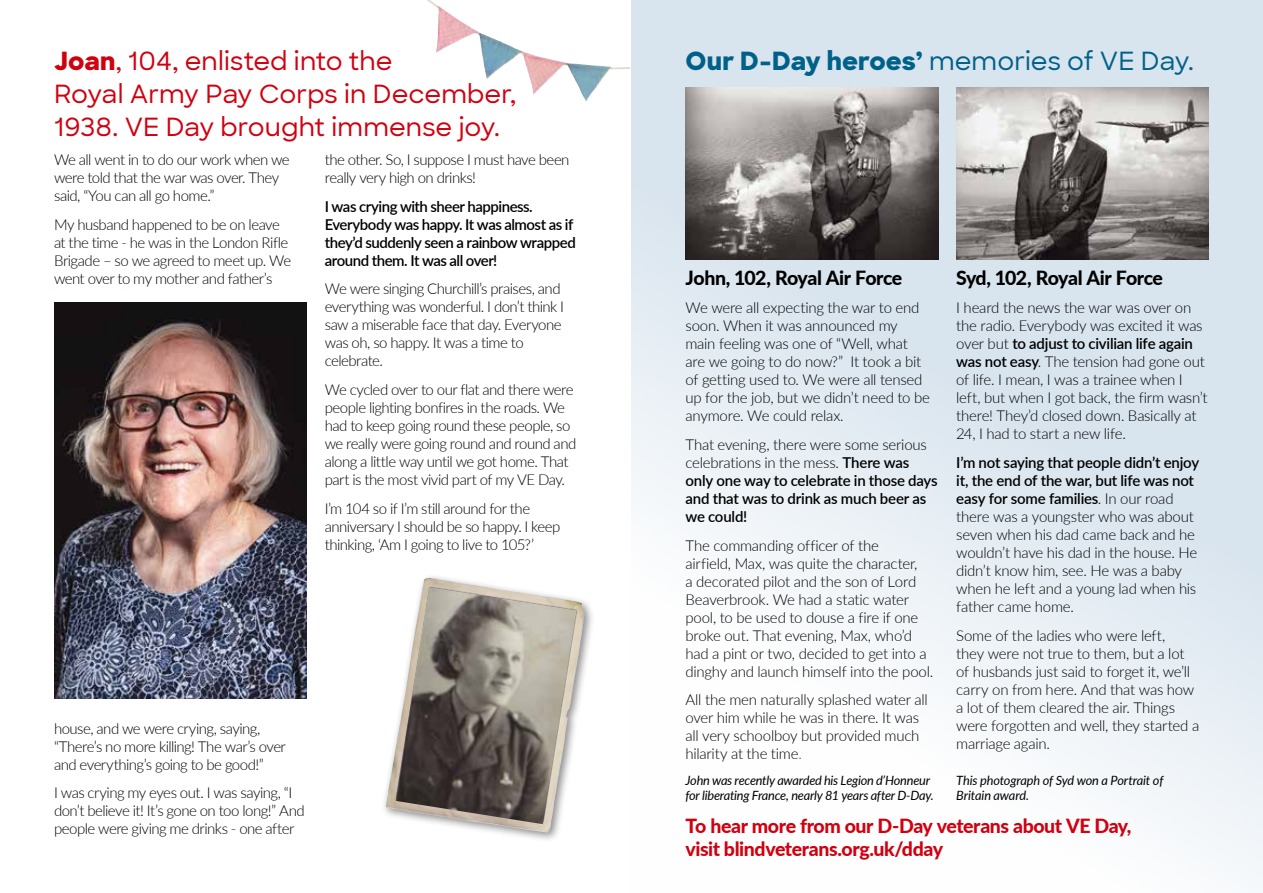
<style>
.page{position:relative;width:1263px;height:893px;background:#fff}
.page>*{position:absolute;margin:0;border:0;box-sizing:border-box;transform-origin:0 0}
.t1{font:500 25.5px/33px "Sharp Sans";color:#d1000f}
.t2{font:500 25.5px "Sharp Sans";color:#006188}
.t3{font:800 19.5px/22.6px "Lato";letter-spacing:-.02em;color:#d1000f}
.t4{font:800 19.5px "Lato";letter-spacing:-.025em;color:#000}
.t5{font:300 15px/18px "Lato";letter-spacing:-.025em;color:#000}
.t6{font:600 15px/18px "Lato";letter-spacing:-.01em;color:#000}
.t7{font:600 15px/18px "Lato";letter-spacing:-.03em;color:#000}
.t8{font:italic 12.75px/15.3px "Lato";letter-spacing:-.02em;color:#000}
.s1{font-weight:800}
.s2{font-weight:300}
.s3{color:#eb008c}
.s4{font-weight:600}
</style>
<div class="page">
<div style="left:381px;top:573px;width:214px;height:270px;background:#000;opacity:.46"></div>
<img style="left:386px;top:578px;width:198px;height:254px">
<img style="left:395px;top:587px;width:182px;height:237px">
<img style="left:54px;top:303px;width:253px;height:396px">
<img style="left:427px;top:0;width:203px;height:101px">
<svg style="left:631px;top:0;width:632px;height:879px"></svg>
<img style="left:956px;top:87px;width:253px;height:172px">
<img style="left:685px;top:87px;width:253px;height:172px">
<h1 class="t1" style="left:54px;top:43px;width:464px"><span class="s1">Joan</span>, 104, enlisted into the<br>Royal Army Pay Corps in December,<br>1938. VE Day brought immense joy.</h1>
<p class="t5" style="left:54px;top:150px;width:237px">We all went in to do our work when we were told that the war was over. They said, “You can all go home.”</p>
<p class="t5" style="left:54px;top:215px;width:239px">My husband happened to be on leave at the time - he was in the London Rifle Brigade – so we agreed to meet up. We went over to my mother and father’s</p>
<p class="t5" style="left:325px;top:150px;width:246px">the other. So, I suppose I must have been really very high on drinks!</p>
<p class="t7" style="left:325px;top:197px;width:253px">I was crying with sheer happiness.<br>Everybody was happy. It was almost as if they’d suddenly seen a rainbow wrapped around them. It was all over!</p>
<p class="t5" style="left:325px;top:279px;width:241px">We were singing Churchill’s praises, and everything was wonderful. I don’t think I saw a miserable face that day. Everyone was oh, so happy. It was a time to celebrate.</p>
<p class="t5" style="left:325px;top:380px;width:253px">We cycled over to our flat and there were people lighting bonfires in the roads. We had to keep going round these people, so we really were going round and round and along a little way until we got home. That part is the most vivid part of my VE Day.</p>
<p class="t5" style="left:325px;top:499px;width:237px">I’m 104 so if I’m still around for the anniversary I should be so happy. I keep thinking, ‘Am I going to live to 105?’</p>
<p class="t5" style="left:54px;top:719px;width:233px">house, and we were crying, saying, “There’s no more killing! The war’s over and everything’s going to be good!”</p>
<p class="t5" style="left:54px;top:783px;width:252px">I was crying my eyes out. I was saying, “I don’t believe it! It’s gone on too long!” And people were giving me drinks - one after</p>
<h1 class="t2" style="left:685px;top:42px;width:510px"><span class="s1">Our D-Day heroes’</span> memories of VE Day.</h1>
<h2 class="t4" style="left:685px;top:263px;width:218px">John, 102, Royal Air Force</h2>
<p class="t5" style="left:685px;top:298px;width:246px">We were all expecting the war to end soon. When it was announced my main feeling was one of “Well, what are we going to do now?” It took a bit of getting used to. We were all tensed up for the job, but we didn’t need to be anymore. We could relax.</p>
<p class="t6" style="left:685px;top:435px;width:254px"><span class="s2">That evening, there were some serious celebrations in the mess.</span> There was only one way to celebrate in those days and that was to drink as much beer as we could!</p>
<p class="t5" style="left:685px;top:536px;width:249px">The commanding officer of the<br>airfield, Max, was quite the character,<br>a decorated pilot and the son of Lord Beaverbrook. We had a static water pool, to be used to douse a fire if one broke out. That evening, Max, who’d had a pint or two, decided to get into a dinghy and launch himself into the pool.</p>
<p class="t5" style="left:685px;top:690px;width:244px">All the men naturally splashed water all over him while he was in there. It was all very schoolboy but provided much hilarity at the time<span class="s3">.</span></p>
<p class="t8" style="left:685px;top:772px;width:250px">John was recently awarded his Legion d’Honneur for liberating France, nearly 81 years after D-Day.</p>
<h2 class="t4" style="left:956px;top:263px;width:208px">Syd, 102, Royal Air Force</h2>
<p class="t5" style="left:956px;top:298px;width:253px">I heard the news the war was over on the radio. Everybody was excited it was over but <span class="s4">to adjust to civilian life again was not easy</span>. The tension had gone out of life. I mean, I was a trainee when I left, but when I got back, the firm wasn’t there! They’d closed down. Basically at 24, I had to start a new life.</p>
<p class="t5" style="left:956px;top:453px;width:244px"><span class="s4">I’m not saying that people didn’t enjoy it, the end of the war, but life was not easy for some families</span>. In our road there was a youngster who was about seven when his dad came back and he wouldn’t have his dad in the house. He didn’t know him, see. He was a baby when he left and a young lad when his father came home.</p>
<p class="t5" style="left:956px;top:626px;width:245px">Some of the ladies who were left,<br>they were not true to them, but a lot of husbands just said to forget it, we’ll carry on from here. And that was how a lot of them cleared the air. Things were forgotten and well, they started a marriage again.</p>
<p class="t8" style="left:956px;top:772px;width:209px">This photograph of Syd won a Portrait of<br>Britain award.</p>
<h2 class="t3" style="left:685px;top:814px;width:447px">To hear more from our D-Day veterans about VE Day, visit blindveterans.org.uk/dday</h2>
</div>
